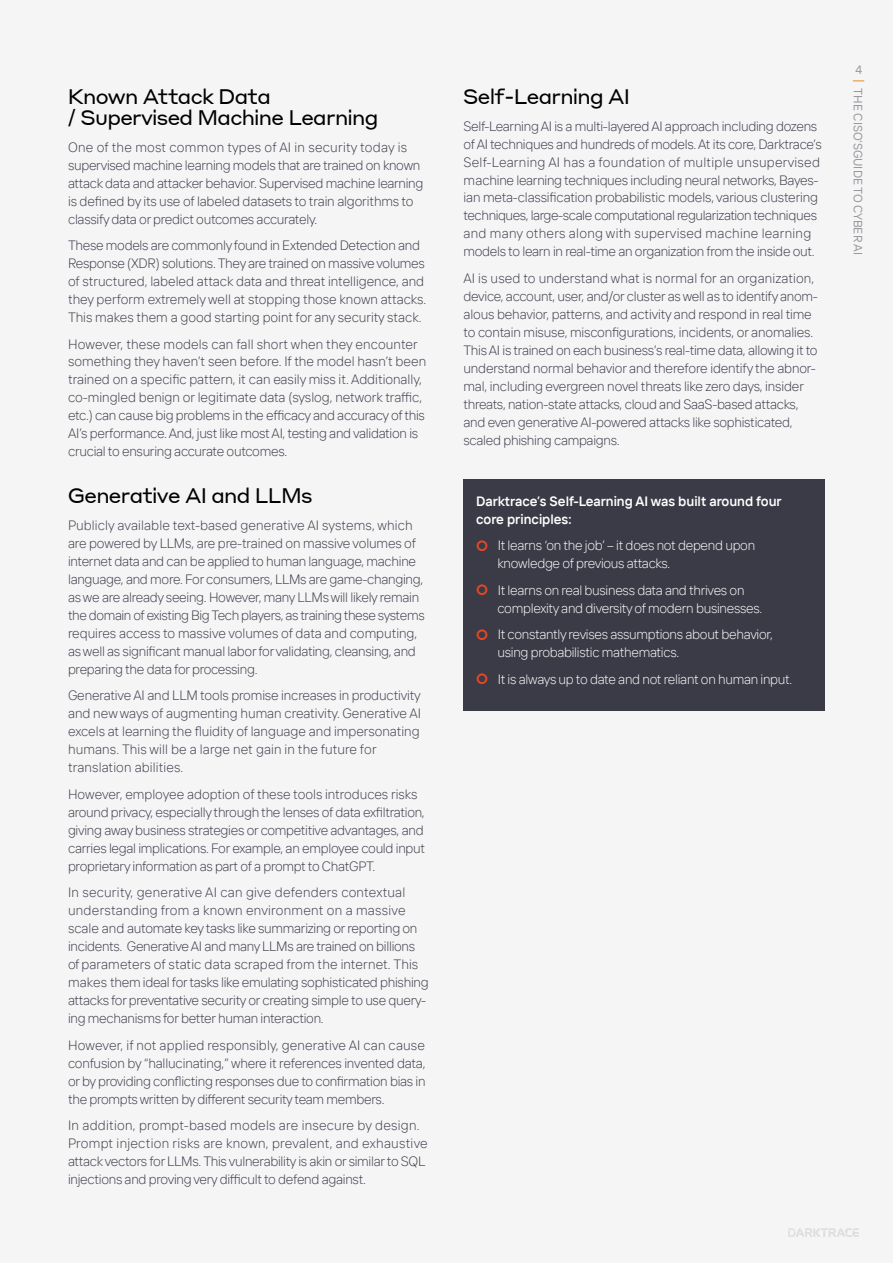
<style>
.page{position:relative;width:893px;height:1263px;background:#f5f5f6}
.page>*{position:absolute;margin:0;border:0;box-sizing:border-box;transform-origin:0 0}
.t1{font:21px/21px "Styrene DT";color:#000}
.t2{font:300 13.5px/18px "TT Interphases Pro";letter-spacing:-.02em;color:#3b3b48}
.t3{font:300 13.5px/18px "TT Interphases Pro";letter-spacing:-.02em;color:#fff}
.t4{font:300 13.5px/18px "TT Interphases Pro";color:#3b3b48}
.t5{font:13.5px/18px "TT Interphases Pro Dm Bd";color:#fff}
.t6{font:12px "TT Interphases Pro";color:#9d9da3}
.s1{color:#f18815}
</style>
<div class="page">
<div style="left:463px;top:479px;width:362px;height:231px;background:#3b3b48"></div>
<h1 class="t1" style="left:68px;top:84px;width:312px">Known Attack Data<br>/ Supervised Machine Learning</h1>
<p class="t2" style="left:68px;top:137px;width:357px">One of the most common types of AI in security today is supervised machine learning models that are trained on known attack data and attacker behavior. Supervised machine learning is defined by its use of labeled datasets to train algorithms to classify data or predict outcomes accurately.</p>
<p class="t2" style="left:68px;top:236px;width:360px">These models are commonly found in Extended Detection and Response (XDR) solutions. They are trained on massive volumes of structured, labeled attack data and threat intelligence, and they perform extremely well at stopping those known attacks.<br>This makes them a good starting point for any security stack.</p>
<p class="t2" style="left:68px;top:334px;width:360px">However, these models can fall short when they encounter something they haven’t seen before. If the model hasn’t been trained on a specific pattern, it can easily miss it. Additionally, co-mingled benign or legitimate data (syslog, network traffic, etc.) can cause big problems in the efficacy and accuracy of this AI’s performance. And, just like most AI, testing and validation is crucial to ensuring accurate outcomes.</p>
<h1 class="t1" style="left:68px;top:483px;width:246px">Generative AI and LLMs</h1>
<p class="t2" style="left:68px;top:516px;width:358px">Publicly available text-based generative AI systems, which are powered by LLMs, are pre-trained on massive volumes of internet data and can be applied to human language, machine language, and more. For consumers, LLMs are game-changing, as we are already seeing. However, many LLMs will likely remain the domain of existing Big Tech players, as training these systems requires access to massive volumes of data and computing, as well as significant manual labor for validating, cleansing, and preparing the data for processing.</p>
<p class="t4" style="left:68px;top:686px;width:354px">Generative AI and LLM tools promise increases in productivity and new ways of augmenting human creativity. Generative AI excels at learning the fluidity of language and impersonating humans. This will be a large net gain in the future for translation abilities.</p>
<p class="t2" style="left:68px;top:784px;width:359px">However, employee adoption of these tools introduces risks around privacy, especially through the lenses of data exfiltration, giving away business strategies or competitive advantages, and carries legal implications. For example, an employee could input proprietary information as part of a prompt to ChatGPT.</p>
<p class="t2" style="left:68px;top:883px;width:362px">In security, generative AI can give defenders contextual understanding from a known environment on a massive scale and automate key tasks like summarizing or reporting on incidents. Generative AI and many LLMs are trained on billions of parameters of static data scraped from the internet. This makes them ideal for tasks like emulating sophisticated phishing attacks for preventative security or creating simple to use query&shy;ing mechanisms for better human interaction.</p>
<p class="t2" style="left:68px;top:1035px;width:359px;text-align:justify">However, if not applied responsibly, generative AI can cause confusion by “hallucinating,” where it references invented data, or by providing conflicting responses due to confirmation bias in the prompts written by different security team members.</p>
<p class="t2" style="left:68px;top:1116px;width:361px">In addition, prompt-based models are insecure by design.<br>Prompt injection risks are known, prevalent, and exhaustive attack vectors for LLMs. This vulnerability is akin or similar to SQL injections and proving very difficult to defend against.</p>
<h1 class="t1" style="left:463px;top:84px;width:168px">Self-Learning AI</h1>
<p class="t2" style="left:463px;top:116px;width:360px">Self-Learning AI is a multi-layered AI approach including dozens of AI techniques and hundreds of models. At its core, Darktrace’s Self-Learning AI has a foundation of multiple unsupervised machine learning techniques including neural networks, Bayes&shy;ian meta-classification probabilistic models, various clustering techniques, large-scale computational regularization techniques and many others along with supervised machine learning models to learn in real-time an organization from the inside out.</p>
<p class="t2" style="left:463px;top:269px;width:356px">AI is used to understand what is normal for an organization, device, account, user, and/or cluster as well as to identify anom&shy;alous behavior, patterns, and activity and respond in real time to contain misuse, misconfigurations, incidents, or anomalies.<br>This AI is trained on each business’s real-time data, allowing it to understand normal behavior and therefore identify the abnor&shy;mal, including evergreen novel threats like zero days, insider threats, nation-state attacks, cloud and SaaS-based attacks, and even generative AI-powered attacks like sophisticated, scaled phishing campaigns.</p>
<p class="t5" style="left:476px;top:491px;width:307px">Darktrace’s Self-Learning AI was built around four core principles:</p>
<p class="t3" style="left:497px;top:536px;width:259px">It learns ‘on the job’ – it does not depend upon knowledge of previous attacks.</p>
<p class="t3" style="left:497px;top:581px;width:266px">It learns on real business data and thrives on complexity and diversity of modern businesses.</p>
<p class="t3" style="left:497px;top:625px;width:277px">It constantly revises assumptions about behavior, using probabilistic mathematics.</p>
<p class="t3" style="left:498px;top:670px;width:296px">It is always up to date and not reliant on human input.</p>
<p class="t6" style="left:856px;top:62px;width:8px">4</p>
<p class="t6" style="left:866px;top:79px;width:177px;rotate:90deg"><span class="s1">|</span> THE CISO’SGUIDE TO CYBER AI</p>
</div>
